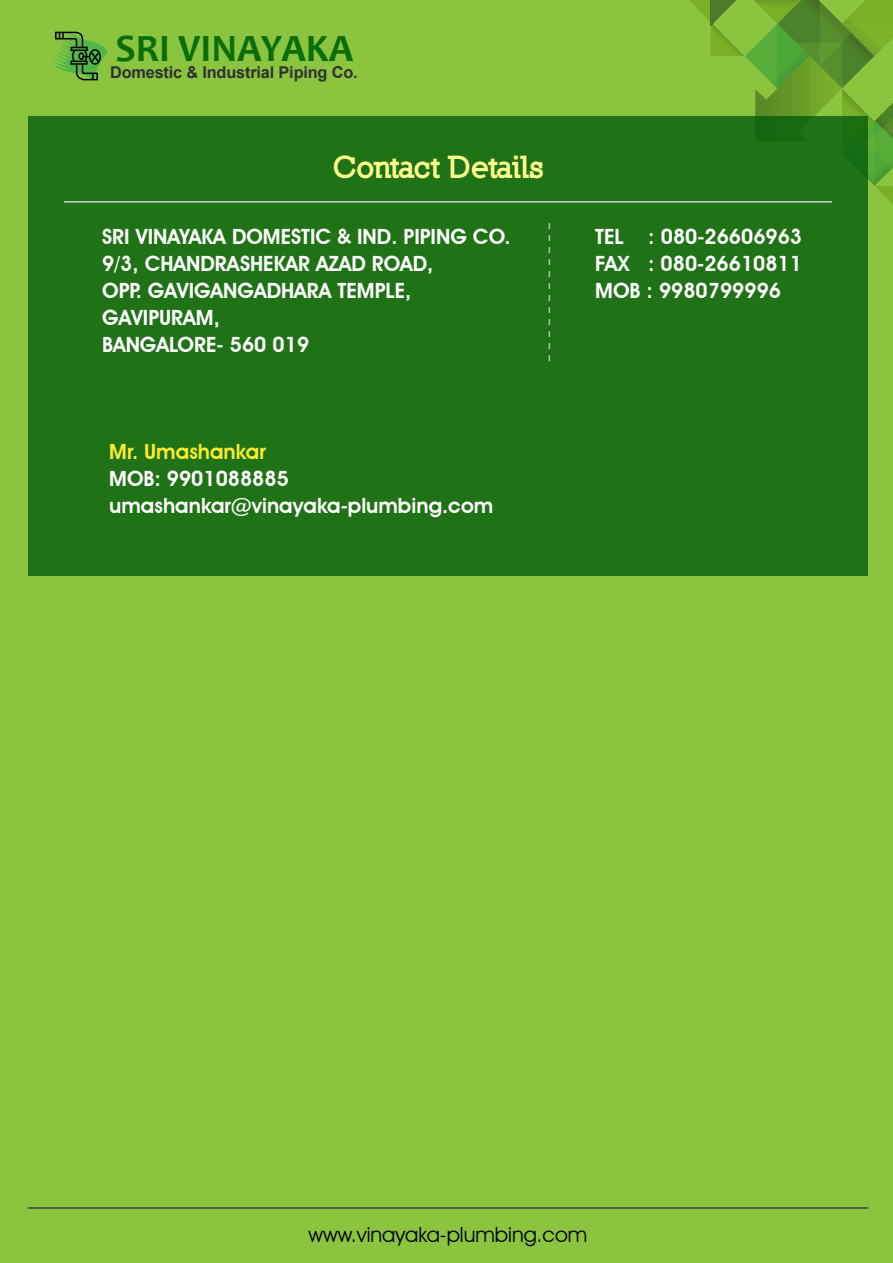
<style>
.page{position:relative;width:893px;height:1263px;background:#8bc53f}
.page>*{position:absolute;margin:0;border:0;box-sizing:border-box;transform-origin:0 0}
.t1{font:700 38.85px "Candara";color:#096e09}
.t2{font:900 30px "Nilland";letter-spacing:-.035em;color:#ffff8d}
.t3{font:600 21px/27px "Avant Garde IT Cby BT";color:#fff}
.t4{font:21px "Avant Garde IT Cby BT";color:#000}
.t5{font:600 21px "Avant Garde IT Cby BT";color:#f9ec31}
.t6{font:700 16.35px "Arial";letter-spacing:-.01em;color:#303030}
</style>
<div class="page">
<svg style="left:53px;top:30px;width:55px;height:51px"></svg>
<svg style="left:689px;top:0;width:204px;height:204px"></svg>
<div style="left:28px;top:116px;width:840px;height:460px;background:#1f7215"></div>
<hr style="left:28px;top:1207px;width:841px;height:2px;background:#404041">
<hr style="left:64px;top:201px;width:768px;height:2px;background:#d0d2d3">
<svg style="left:549px;top:223px;width:1px;height:139px"></svg>
<h1 class="t1" style="left:116px;top:24px;width:239px">SRI VINAYAKA</h1>
<p class="t6" style="left:110px;top:62px;width:249px">Domestic &amp; Industrial Piping Co.</p>
<h2 class="t2" style="left:333px;top:148px;width:213px">Contact Details</h2>
<p class="t3" style="left:102px;top:223px;width:410px">SRI VINAYAKA DOMESTIC &amp; IND. PIPING CO.<br>9/3, CHANDRASHEKAR AZAD ROAD,<br>OPP. GAVIGANGADHARA TEMPLE,<br>GAVIPURAM,<br>BANGALORE- 560 019</p>
<p class="t3" style="left:595px;top:223px;width:208px;text-align:justify">TEL : 080-26606963<br>FAX : 080-26610811<br>MOB : 9980799996</p>
<p class="t5" style="left:109px;top:439px;width:158px">Mr. Umashankar</p>
<p class="t3" style="left:109px;top:465px;width:386px">MOB: 9901088885 umashankar@vinayaka-plumbing.com</p>
<p class="t4" style="left:309px;top:1221px;width:280px">www.vinayaka-plumbing.com</p>
</div>
